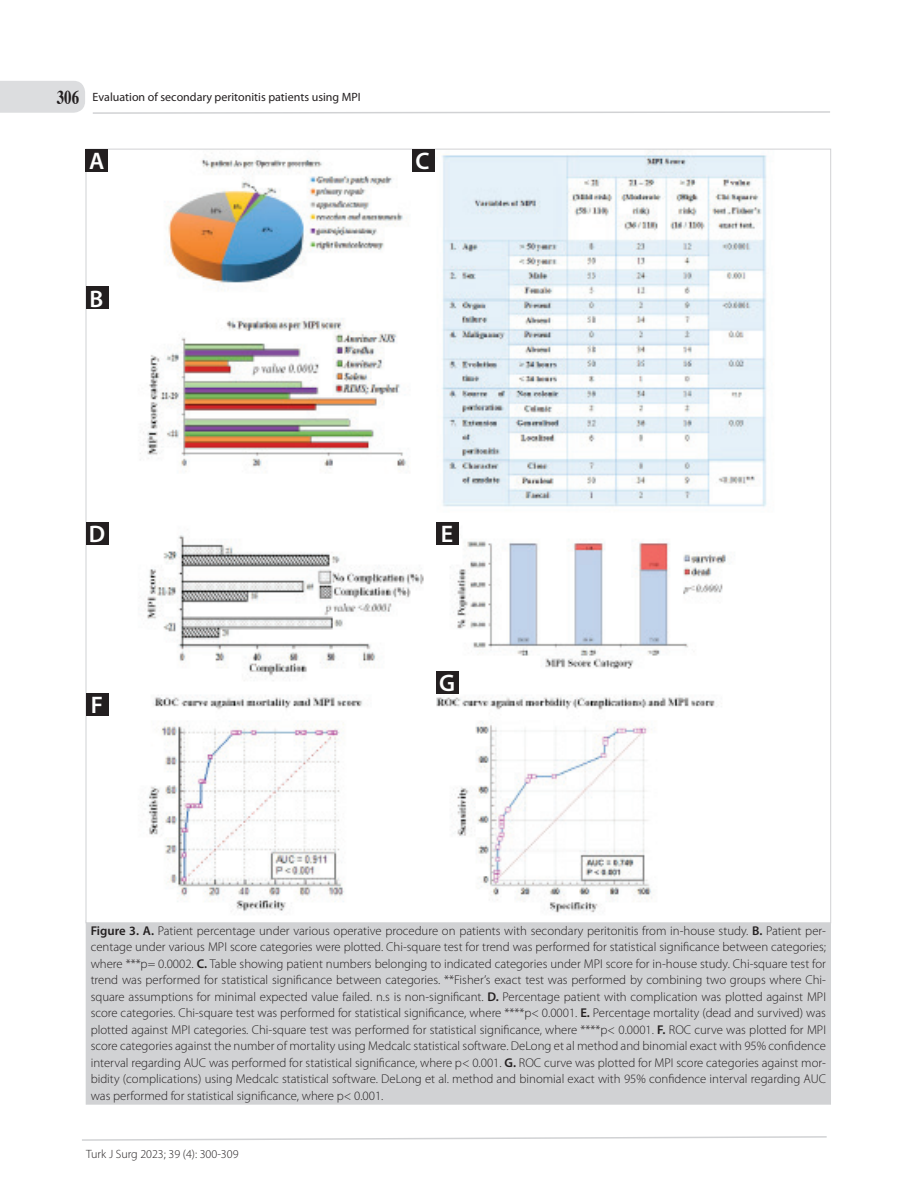
<style>
.page{position:relative;width:915px;height:1191px;background:#fff}
.page>*{position:absolute;margin:0;border:0;box-sizing:border-box;transform-origin:0 0}
.t1{font:600 24px "Myriad Pro";color:#fff}
.t2{font:300 12.75px/16.5px "Myriad Pro";color:#231f20;text-align:justify}
.t3{font:12px "Myriad Pro";color:#231f20}
.t4{font:300 12px "Myriad Pro";color:#231f20}
.s1{font-family:"Times";font-weight:700;font-size:19.5px}
.s2{font-weight:600}
</style>
<div class="page">
<svg style="left:82px;top:1136px;width:745px;height:5px"></svg>
<div style="left:0;top:81px;width:85px;height:32px;background:#dcdddf"></div>
<svg style="left:93px;top:111px;width:737px;height:3px"></svg>
<div style="left:86px;top:920px;width:744px;height:184px;background:#d1d2d4"></div>
<img style="left:88px;top:151px;width:740px;height:770px">
<div style="left:86px;top:149px;width:22px;height:22px;background:#231f20"></div>
<div style="left:436px;top:522px;width:22px;height:22px;background:#231f20"></div>
<div style="left:436px;top:671px;width:22px;height:22px;background:#231f20"></div>
<div style="left:86px;top:693px;width:22px;height:22px;background:#231f20"></div>
<div style="left:86px;top:287px;width:22px;height:22px;background:#231f20"></div>
<div style="left:412px;top:149px;width:22px;height:22px;background:#231f20"></div>
<div style="left:86px;top:522px;width:22px;height:22px;background:#231f20"></div>
<p class="t3" style="left:57px;top:90px;width:305px"><span class="s1">306</span> Evaluation of secondary peritonitis patients using MPI</p>
<h1 class="t1" style="left:89px;top:148px;width:17px">A</h1>
<h1 class="t1" style="left:89px;top:285px;width:15px">B</h1>
<h1 class="t1" style="left:415px;top:148px;width:16px">C</h1>
<h1 class="t1" style="left:89px;top:521px;width:18px">D</h1>
<h1 class="t1" style="left:91px;top:692px;width:14px">F</h1>
<h1 class="t1" style="left:441px;top:521px;width:14px">E</h1>
<h1 class="t1" style="left:439px;top:670px;width:17px">G</h1>
<p class="t2" style="left:91px;top:922px;width:736px"><span class="s2">Figure 3. A.</span> Patient percentage under various operative procedure on patients with secondary peritonitis from in-house study. <span class="s2">B.</span> Patient per&shy;centage under various MPI score categories were plotted. Chi-square test for trend was performed for statistical significance between categories; where ***p= 0.0002. <span class="s2">C.</span> Table showing patient numbers belonging to indicated categories under MPI score for in-house study. Chi-square test for trend was performed for statistical significance between categories. **Fisher’s exact test was performed by combining two groups where Chi&shy;square assumptions for minimal expected value failed. n.s is non-significant. <span class="s2">D.</span> Percentage patient with complication was plotted against MPI score categories. Chi-square test was performed for statistical significance, where ****p&lt; 0.0001. <span class="s2">E.</span> Percentage mortality (dead and survived) was plotted against MPI categories. Chi-square test was performed for statistical significance, where ****p&lt; 0.0001. <span class="s2">F.</span> ROC curve was plotted for MPI score categories against the number of mortality using Medcalc statistical software. DeLong et al method and binomial exact with 95% confidence interval regarding AUC was performed for statistical significance, where p&lt; 0.001. <span class="s2">G.</span> ROC curve was plotted for MPI score categories against mor&shy;bidity (complications) using Medcalc statistical software. DeLong et al. method and binomial exact with 95% confidence interval regarding AUC was performed for statistical significance, where p&lt; 0.001.</p>
<p class="t4" style="left:86px;top:1147px;width:154px">Turk J Surg 2023; 39 (4): 300-309</p>
</div>
